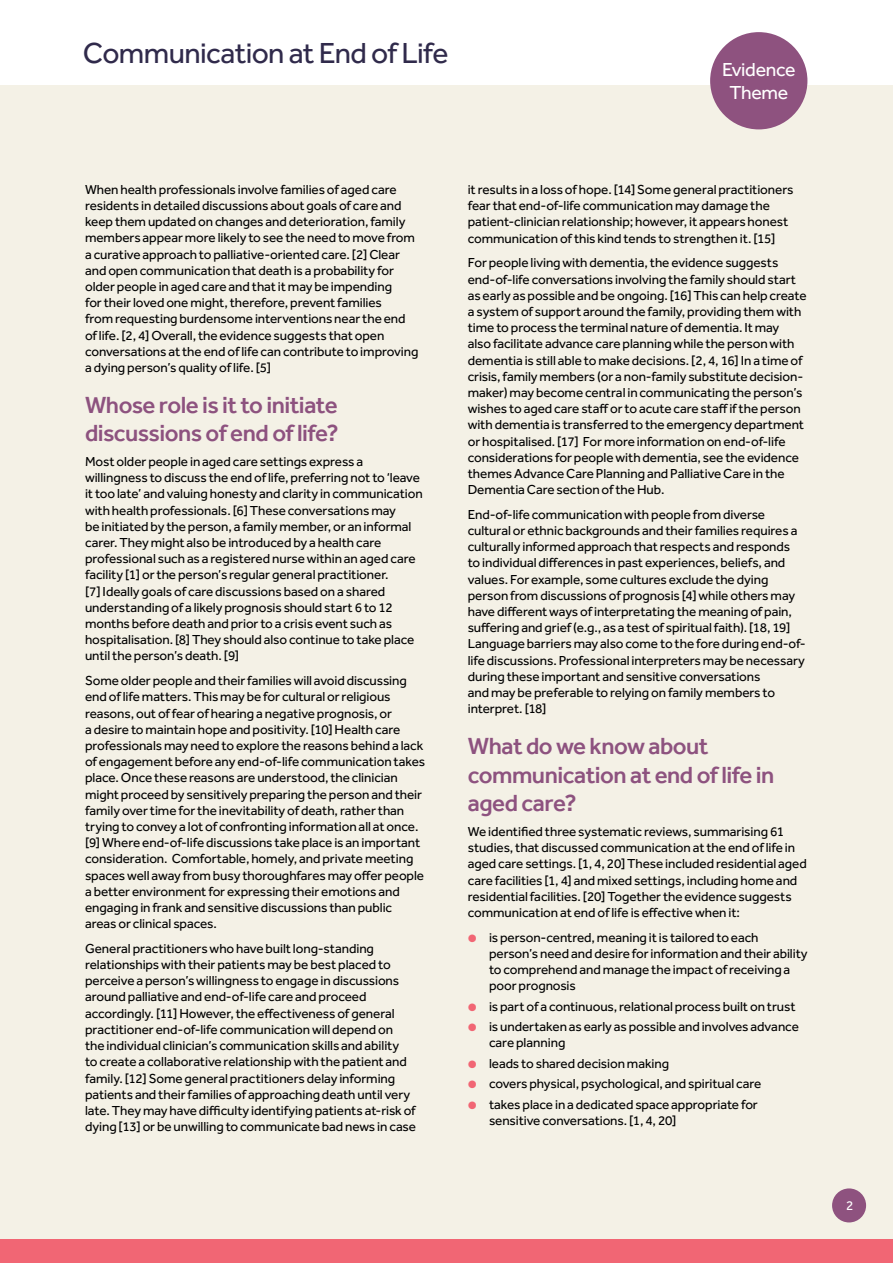
<style>
.page{position:relative;width:893px;height:1263px;background:#fff}
.page>*{position:absolute;margin:0;border:0;box-sizing:border-box;transform-origin:0 0}
.t1{font:30px "Effra";letter-spacing:-.02em;color:#302a4b}
.Sub_Heading__H2{font:500 24px/28.8px "Effra";letter-spacing:-.02em;color:#8d527f}
.t2{font:19.5px/22.5px "Effra";letter-spacing:-.015em;color:#fff;text-align:center}
.Paragraph__P{font:13.5px/16.2px "Effra";letter-spacing:-.005em;color:#000}
.t3{font:13.5px "Effra";color:#fff}
.s1{color:#f16674}
</style>
<div class="page">
<div style="left:0;top:85px;width:893px;height:1178px;background:#f4f1e6"></div>
<div style="left:0;top:1239px;width:893px;height:24px;background:#f16674"></div>
<div style="left:710px;top:32px;width:97px;height:97px;background:#8e527f;border-radius:50%"></div>
<div style="left:832px;top:1188px;width:34px;height:34px;background:#8e527f;border-radius:50%"></div>
<h1 class="t1" style="left:83px;top:35px;width:367px">Communication at End of Life</h1>
<h3 class="t2" style="left:722px;top:58px;width:75px">Evidence<br>Theme</h3>
<p class="Paragraph__P" style="left:85px;top:181px;width:335px">When health professionals involve families of aged care residents in detailed discussions about goals of care and keep them updated on changes and deterioration, family members appear more likely to see the need to move from a curative approach to palliative-oriented care. [2] Clear and open communication that death is a probability for older people in aged care and that it may be impending<br>for their loved one might, therefore, prevent families<br>from requesting burdensome interventions near the end of life. [2, 4] Overall, the evidence suggests that open conversations at the end of life can contribute to improving a dying person’s quality of life. [5]</p>
<h2 class="Sub_Heading__H2" style="left:85px;top:390px;width:255px">Whose role is it to initiate discussions of end of life?</h2>
<p class="Paragraph__P" style="left:85px;top:453px;width:339px">Most older people in aged care settings express a willingness to discuss the end of life, preferring not to ‘leave it too late’ and valuing honesty and clarity in communication with health professionals. [6] These conversations may<br>be initiated by the person, a family member, or an informal carer. They might also be introduced by a health care professional such as a registered nurse within an aged care facility [1] or the person’s regular general practitioner.<br>[7] Ideally goals of care discussions based on a shared understanding of a likely prognosis should start 6 to 12 months before death and prior to a crisis event such as hospitalisation. [8] They should also continue to take place until the person’s death. [9]</p>
<p class="Paragraph__P" style="left:85px;top:672px;width:342px">Some older people and their families will avoid discussing end of life matters. This may be for cultural or religious reasons, out of fear of hearing a negative prognosis, or<br>a desire to maintain hope and positivity. [10] Health care professionals may need to explore the reasons behind a lack of engagement before any end-of-life communication takes place. Once these reasons are understood, the clinician might proceed by sensitively preparing the person and their family over time for the inevitability of death, rather than trying to convey a lot of confronting information all at once. [9] Where end-of-life discussions take place is an important consideration. Comfortable, homely, and private meeting spaces well away from busy thoroughfares may offer people a better environment for expressing their emotions and engaging in frank and sensitive discussions than public areas or clinical spaces.</p>
<p class="Paragraph__P" style="left:85px;top:940px;width:332px">General practitioners who have built long-standing relationships with their patients may be best placed to perceive a person’s willingness to engage in discussions around palliative and end-of-life care and proceed accordingly. [11] However, the effectiveness of general practitioner end-of-life communication will depend on the individual clinician’s communication skills and ability<br>to create a collaborative relationship with the patient and family. [12] Some general practitioners delay informing patients and their families of approaching death until very late. They may have difficulty identifying patients at-risk of dying [13] or be unwilling to communicate bad news in case</p>
<p class="Paragraph__P" style="left:468px;top:181px;width:327px">it results in a loss of hope. [14] Some general practitioners fear that end-of-life communication may damage the patient-clinician relationship; however, it appears honest communication of this kind tends to strengthen it. [15]</p>
<p class="Paragraph__P" style="left:468px;top:255px;width:340px">For people living with dementia, the evidence suggests end-of-life conversations involving the family should start as early as possible and be ongoing. [16] This can help create a system of support around the family, providing them with time to process the terminal nature of dementia. It may<br>also facilitate advance care planning while the person with dementia is still able to make decisions. [2, 4, 16] In a time of crisis, family members (or a non-family substitute decision&shy;maker) may become central in communicating the person’s wishes to aged care staff or to acute care staff if the person with dementia is transferred to the emergency department or hospitalised. [17] For more information on end-of-life considerations for people with dementia, see the evidence themes Advance Care Planning and Palliative Care in the Dementia Care section of the Hub.</p>
<p class="Paragraph__P" style="left:468px;top:506px;width:340px">End-of-life communication with people from diverse cultural or ethnic backgrounds and their families requires a culturally informed approach that respects and responds to individual differences in past experiences, beliefs, and values. For example, some cultures exclude the dying person from discussions of prognosis [4] while others may have different ways of interpretating the meaning of pain, suffering and grief (e.g., as a test of spiritual faith). [18, 19] Language barriers may also come to the fore during end-of&shy;life discussions. Professional interpreters may be necessary during these important and sensitive conversations<br>and may be preferable to relying on family members to interpret. [18]</p>
<h2 class="Sub_Heading__H2" style="left:468px;top:731px;width:308px">What do we know about communication at end of life in aged care?</h2>
<p class="Paragraph__P" style="left:468px;top:823px;width:341px">We identified three systematic reviews, summarising 61 studies, that discussed communication at the end of life in aged care settings. [1, 4, 20] These included residential aged care facilities [1, 4] and mixed settings, including home and residential facilities. [20] Together the evidence suggests communication at end of life is effective when it:</p>
<p class="Paragraph__P" style="left:489px;top:929px;width:320px;text-indent:-21px"><span class="s1">●</span> is person-centred, meaning it is tailored to each person’s need and desire for information and their ability to comprehend and manage the impact of receiving a poor prognosis</p>
<p class="Paragraph__P" style="left:468px;top:998px;width:329px"><span class="s1">●</span> is part of a continuous, relational process built on trust</p>
<p class="Paragraph__P" style="left:489px;top:1018px;width:311px;text-indent:-21px"><span class="s1">●</span> is undertaken as early as possible and involves advance care planning</p>
<p class="Paragraph__P" style="left:468px;top:1055px;width:203px"><span class="s1">●</span> leads to shared decision making</p>
<p class="Paragraph__P" style="left:468px;top:1075px;width:295px"><span class="s1">●</span> covers physical, psychological, and spiritual care</p>
<p class="Paragraph__P" style="left:489px;top:1096px;width:270px;text-indent:-21px"><span class="s1">●</span> takes place in a dedicated space appropriate for sensitive conversations. [1, 4, 20]</p>
<p class="t3" style="left:846px;top:1198px;width:9px">2</p>
</div>
